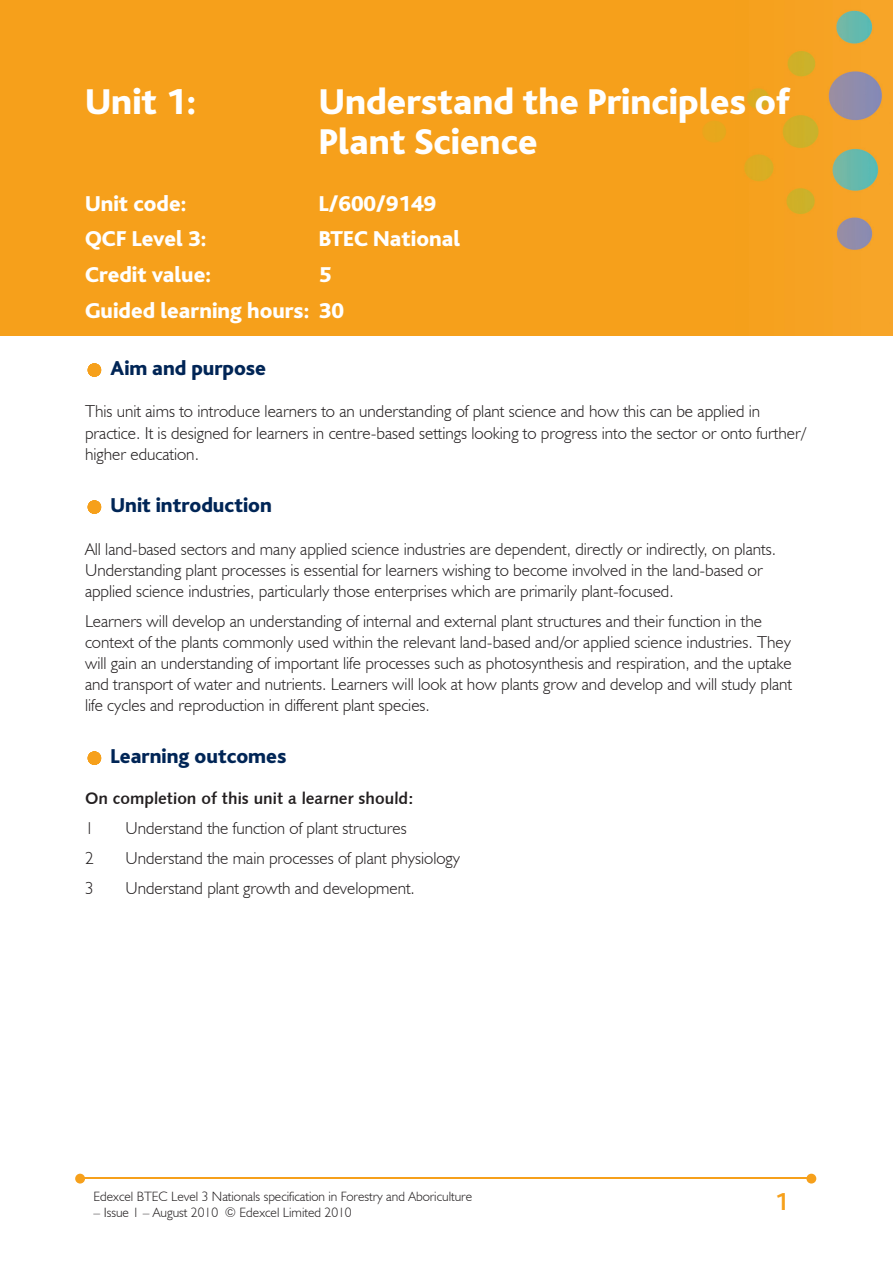
<style>
.page{position:relative;width:893px;height:1263px;background:#fff}
.page>*{position:absolute;margin:0;border:0;box-sizing:border-box;transform-origin:0 0}
.t1{font:800 37.5px/40.5px "Bliss";color:#fff}
.t2{font:700 25.5px "Bliss";color:#f6a01b}
.t3{font:800 22.5px/35.7px "Bliss";color:#fff}
.t4{font:800 21px "Bliss";color:#002556}
.t5{font:300 17.25px/21px "Humanist 521 BT";color:#231f20}
.t6{font:16.5px "Humanist 531 BT Bold A";color:#231f20}
.t7{font:300 13.5px "Humanist 521 BT";color:#231f20}
</style>
<div class="page">
<img style="left:0;top:0;width:893px;height:336px">
<hr style="left:83px;top:1178px;width:727px;height:1px;background:#f6a01b">
<svg style="left:806px;top:1174px;width:10px;height:9px"></svg>
<svg style="left:75px;top:1174px;width:10px;height:9px"></svg>
<svg style="left:88px;top:363px;width:13px;height:14px"></svg>
<svg style="left:88px;top:500px;width:13px;height:14px"></svg>
<svg style="left:88px;top:751px;width:13px;height:14px"></svg>
<h1 class="t1" style="left:85px;top:82px;width:113px">Unit 1:</h1>
<h1 class="t1" style="left:319px;top:82px;width:473px">Understand the Principles of<br>Plant Science</h1>
<h3 class="t3" style="left:85px;top:186px;width:103px">Unit code:</h3>
<h3 class="t3" style="left:319px;top:186px;width:119px">L/600/9149</h3>
<h3 class="t3" style="left:85px;top:222px;width:123px">QCF Level 3:</h3>
<h3 class="t3" style="left:319px;top:222px;width:143px">BTEC National</h3>
<h3 class="t3" style="left:85px;top:258px;width:128px">Credit value:</h3>
<h3 class="t3" style="left:85px;top:258px;width:261px;text-indent:234px">5<br>Guided learning hours: 30</h3>
<p class="t4" style="left:111px;top:357px;width:157px">Aim and purpose</p>
<p class="t5" style="left:85px;top:401px;width:722px">This unit aims to introduce learners to an understanding of plant science and how this can be applied in practice. It is designed for learners in centre-based settings looking to progress into the sector or onto further/ higher education.</p>
<p class="t4" style="left:111px;top:494px;width:163px">Unit introduction</p>
<p class="t5" style="left:85px;top:538px;width:692px">All land-based sectors and many applied science industries are dependent, directly or indirectly, on plants.<br>Understanding plant processes is essential for learners wishing to become involved in the land-based or applied science industries, particularly those enterprises which are primarily plant-focused.</p>
<p class="t5" style="left:85px;top:610px;width:709px">Learners will develop an understanding of internal and external plant structures and their function in the context of the plants commonly used within the relevant land-based and/or applied science industries. They will gain an understanding of important life processes such as photosynthesis and respiration, and the uptake and transport of water and nutrients. Learners will look at how plants grow and develop and will study plant life cycles and reproduction in different plant species.</p>
<p class="t4" style="left:111px;top:745px;width:177px">Learning outcomes</p>
<p class="t6" style="left:85px;top:788px;width:330px">On completion of this unit a learner should:</p>
<p class="t5" style="left:85px;top:817px;width:10px">1</p>
<p class="t5" style="left:125px;top:817px;width:283px">Understand the function of plant structures</p>
<p class="t5" style="left:85px;top:847px;width:10px">2</p>
<p class="t5" style="left:125px;top:847px;width:336px">Understand the main processes of plant physiology</p>
<p class="t5" style="left:85px;top:877px;width:10px">3</p>
<p class="t5" style="left:125px;top:877px;width:291px">Understand plant growth and development.</p>
<p class="t7" style="left:94px;top:1188px;width:380px">Edexcel BTEC Level 3 Nationals specification in Forestry and Aboriculture</p>
<p class="t7" style="left:94px;top:1204px;width:260px">– Issue 1 – August 2010 © Edexcel Limited 2010</p>
<h2 class="t2" style="left:775px;top:1189px;width:15px">1</h2>
</div>
